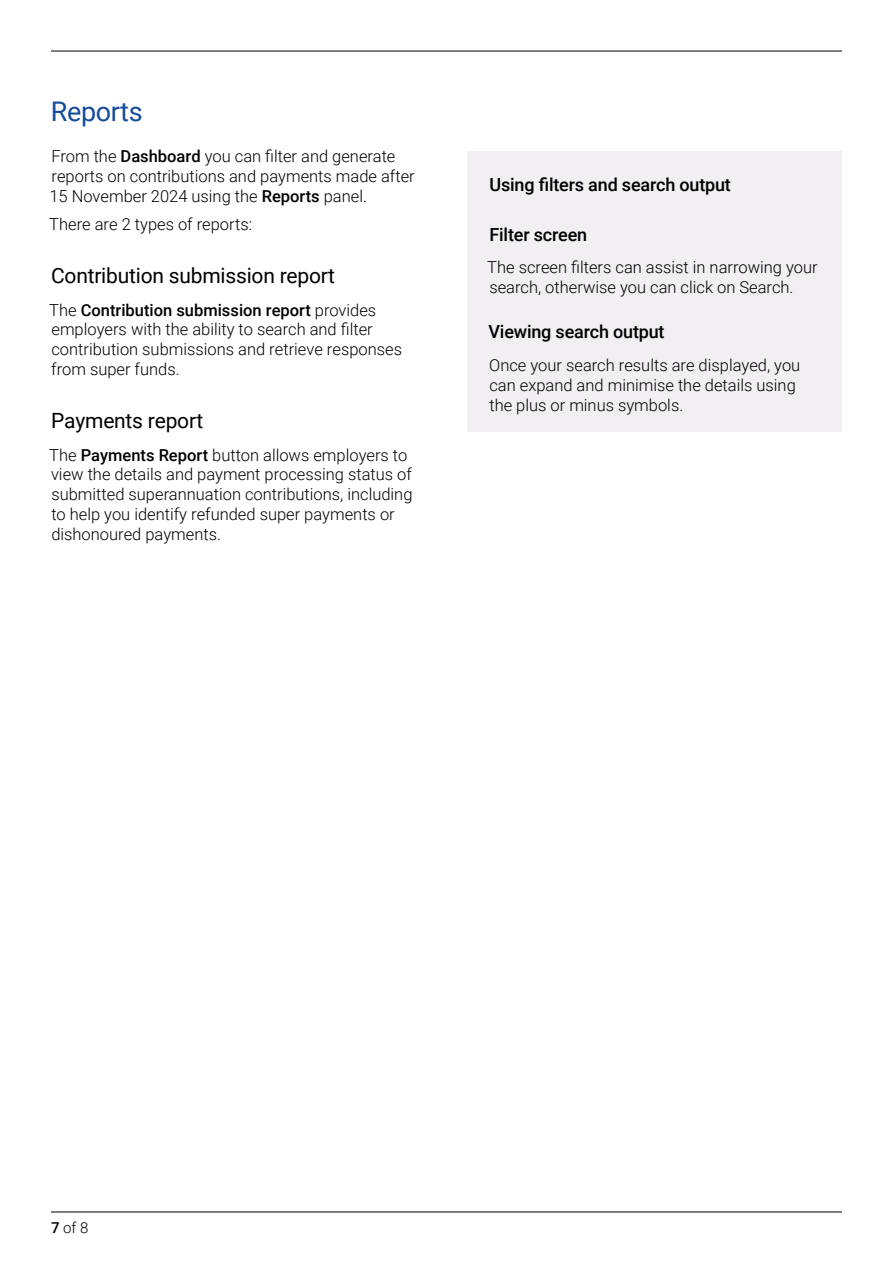
<style>
.page{position:relative;width:893px;height:1263px;background:#fff}
.page>*{position:absolute;margin:0;border:0;box-sizing:border-box;transform-origin:0 0}
.CFS_02_Subhead_1{font:27px "Roboto";letter-spacing:-.015em;color:#164a9a}
.CFS_02_Subhead_2{font:21px "Roboto";letter-spacing:-.01em;color:#000}
.CFS_02_Subhead_3{font:500 18px "Roboto";letter-spacing:-.01em;color:#000}
.CFS_01_Body{font:300 16.5px/19.8px "Roboto";color:#000}
.t1{font:300 15px "Roboto";color:#000}
.s1{font-weight:500}
</style>
<div class="page">
<hr style="left:51px;top:51px;width:791px;height:1px;background:#000">
<hr style="left:51px;top:1212px;width:791px;height:1px;background:#000">
<div style="left:468px;top:151px;width:374px;height:281px;background:#f1eff2"></div>
<h2 class="CFS_02_Subhead_1" style="left:51px;top:93px;width:93px">Reports</h2>
<p class="CFS_01_Body" style="left:49px;top:146px;width:367px">From the <span class="s1">Dashboard</span> you can filter and generate reports on contributions and payments made after<br>15 November 2024 using the <span class="s1">Reports</span> panel.</p>
<p class="CFS_01_Body" style="left:49px;top:214px;width:205px">There are 2 types of reports:</p>
<h3 class="CFS_02_Subhead_2" style="left:51px;top:261px;width:285px">Contribution submission report</h3>
<p class="CFS_01_Body" style="left:49px;top:299px;width:354px">The <span class="s1">Contribution submission report</span> provides employers with the ability to search and filter contribution submissions and retrieve responses from super funds.</p>
<h3 class="CFS_02_Subhead_2" style="left:51px;top:406px;width:154px">Payments report</h3>
<p class="CFS_01_Body" style="left:49px;top:444px;width:365px">The <span class="s1">Payments Report</span> button allows employers to view the details and payment processing status of submitted superannuation contributions, including to help you identify refunded super payments or dishonoured payments.</p>
<h4 class="CFS_02_Subhead_3" style="left:489px;top:172px;width:243px">Using filters and search output</h4>
<h4 class="CFS_02_Subhead_3" style="left:489px;top:222px;width:99px">Filter screen</h4>
<p class="CFS_01_Body" style="left:487px;top:257px;width:332px">The screen filters can assist in narrowing your search, otherwise you can click on Search.</p>
<h4 class="CFS_02_Subhead_3" style="left:488px;top:319px;width:178px">Viewing search output</h4>
<p class="CFS_01_Body" style="left:489px;top:355px;width:313px">Once your search results are displayed, you can expand and minimise the details using the plus or minus symbols.</p>
<p class="t1" style="left:51px;top:1217px;width:39px"><span class="s1">7</span> of 8</p>
</div>
